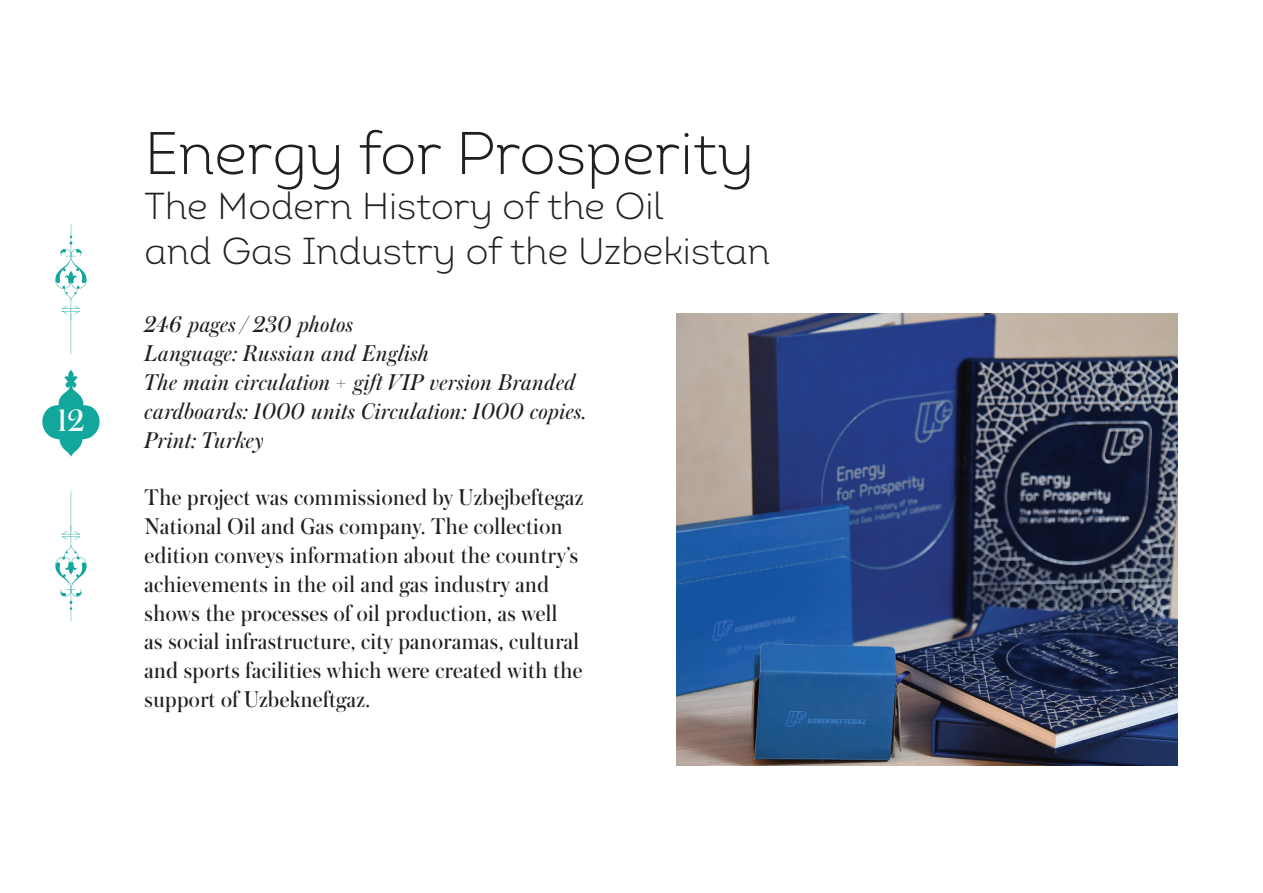
<style>
.page{position:relative;width:1263px;height:893px;background:#fff}
.page>*{position:absolute;margin:0;border:0;box-sizing:border-box;transform-origin:0 0}
.t1{font:60px "Intro Light Alt";color:#231f20}
.t2{font:37.5px/45px "Intro Light Alt";color:#231f20}
.t3{font:32.4px "Austin Cyr";color:#fff}
.t4{font:24px/28.8px "Austin Cyr";letter-spacing:.02em;color:#231f20}
.t5{font:italic 24px/28.8px "Austin Cyr";letter-spacing:.02em;color:#231f20}
</style>
<div class="page">
<svg style="left:55px;top:224px;width:32px;height:130px"></svg>
<svg style="left:55px;top:491px;width:32px;height:130px"></svg>
<svg style="left:42px;top:369px;width:58px;height:88px"></svg>
<img style="left:677px;top:314px;width:501px;height:451px">
<h3 class="t3" style="left:57px;top:398px;width:29px">12</h3>
<h1 class="t1" style="left:145px;top:116px;width:611px">Energy for Prosperity</h1>
<h2 class="t2" style="left:145px;top:183px;width:627px">The Modern History of the Oil<br>and Gas Industry of the Uzbekistan</h2>
<p class="t5" style="left:145px;top:310px;width:443px">246 pages /230 photos<br>Language: Russian and English<br>The main circulation + gift VIP version Branded cardboards: 1000 units Circulation: 1000 copies.<br>Print: Turkey</p>
<p class="t4" style="left:145px;top:482px;width:440px">The project was commissioned by Uzbejbeftegaz National Oil and Gas company. The collection edition conveys information about the country’s achievements in the oil and gas industry and shows the processes of oil production, as well<br>as social infrastructure, city panoramas, cultural and sports facilities which were created with the support of Uzbekneftgaz.</p>
</div>
